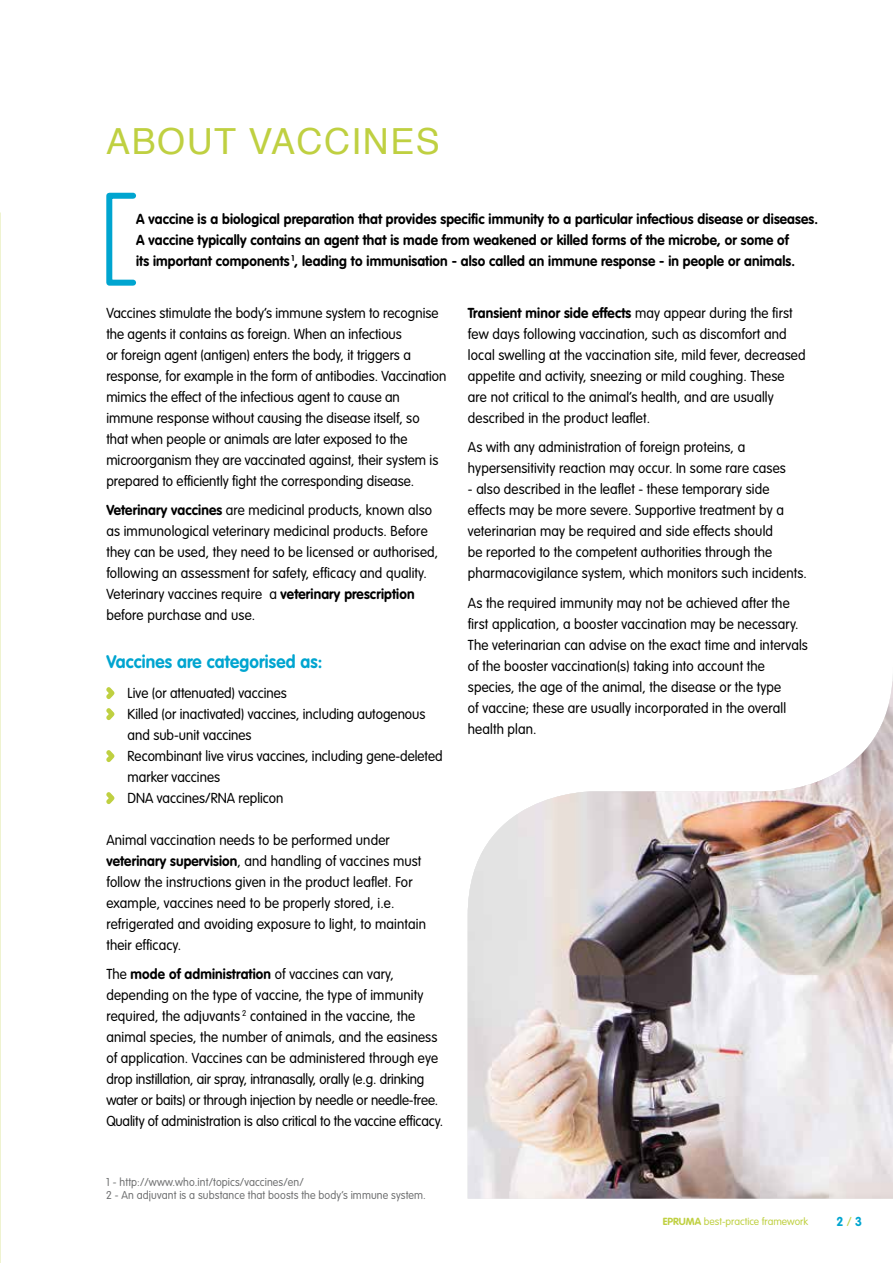
<style>
.page{position:relative;width:893px;height:1263px;background:#fff}
.page>*{position:absolute;margin:0;border:0;box-sizing:border-box;transform-origin:0 0}
.t1{font:36px "Helvetica";letter-spacing:.04em;color:#bfd041}
.t2{font:700 18px "VAG Rounded";letter-spacing:.01em;color:#00a5d0;scale:.95 1}
.t3{font:300 14.25px/21px "VAG Rounded";letter-spacing:.01em;color:#000;scale:.95 1}
.t4{font:700 14.25px/21px "VAG Rounded";letter-spacing:.01em;color:#000;scale:.95 1}
.t5{font:700 12.75px "VAG Rounded";color:#00a5d0;scale:.95 1}
.t6{font:300 11.25px/13.5px "VAG Rounded";letter-spacing:.01em;color:#707172;scale:.95 1}
.t7{font:300 10.2px "VAG Rounded";color:#bfd041}
.s1{font-weight:700}
.s2{font-weight:300;color:#bfd041}
</style>
<div class="page">
<div style="left:106px;top:193px;width:30px;height:93px;border:6px solid #00a5d0"></div>
<svg style="left:106px;top:687px;width:8px;height:12px"></svg>
<svg style="left:106px;top:708px;width:8px;height:12px"></svg>
<svg style="left:106px;top:750px;width:8px;height:12px"></svg>
<svg style="left:106px;top:792px;width:8px;height:12px"></svg>
<img style="left:468px;top:681px;width:425px;height:517px">
<h1 class="t1" style="left:106px;top:113px;width:335px">ABOUT VACCINES</h1>
<p class="t4" style="left:136px;top:208px;width:719px">A vaccine is a biological preparation that provides specific immunity to a particular infectious disease or diseases.<br>A vaccine typically contains an agent that is made from weakened or killed forms of the microbe, or some of<br>its important components <sup>1</sup>, leading to immunisation - also called an immune response - in people or animals.</p>
<p class="t3" style="left:106px;top:302px;width:359px">Vaccines stimulate the body’s immune system to recognise the agents it contains as foreign. When an infectious<br>or foreign agent (antigen) enters the body, it triggers a response, for example in the form of antibodies. Vaccination mimics the effect of the infectious agent to cause an immune response without causing the disease itself, so<br>that when people or animals are later exposed to the microorganism they are vaccinated against, their system is prepared to efficiently fight the corresponding disease.</p>
<p class="t3" style="left:106px;top:499px;width:351px"><span class="s1">Veterinary vaccines</span> are medicinal products, known also as immunological veterinary medicinal products. Before they can be used, they need to be licensed or authorised, following an assessment for safety, efficacy and quality.<br>Veterinary vaccines require a <span class="s1">veterinary prescription </span>before purchase and use.</p>
<p class="t2" style="left:106px;top:651px;width:229px">Vaccines are categorised as:</p>
<p class="t3" style="left:128px;top:682px;width:333px">Live (or attenuated) vaccines<br>Killed (or inactivated) vaccines, including autogenous and sub-unit vaccines<br>Recombinant live virus vaccines, including gene-deleted marker vaccines<br>DNA vaccines/RNA replicon</p>
<p class="t3" style="left:106px;top:829px;width:338px">Animal vaccination needs to be performed under <span class="s1">veterinary supervision</span>, and handling of vaccines must follow the instructions given in the product leaflet. For example, vaccines need to be properly stored, i.e. refrigerated and avoiding exposure to light, to maintain their efficacy.</p>
<p class="t3" style="left:106px;top:963px;width:356px">The <span class="s1">mode of administration</span> of vaccines can vary, depending on the type of vaccine, the type of immunity required, the adjuvants <sup>2</sup> contained in the vaccine, the animal species, the number of animals, and the easiness of application. Vaccines can be administered through eye drop instillation, air spray, intranasally, orally (e.g. drinking water or baits) or through injection by needle or needle-free.<br>Quality of administration is also critical to the vaccine efficacy.</p>
<p class="t3" style="left:468px;top:302px;width:357px"><span class="s1">Transient minor side effects</span> may appear during the first few days following vaccination, such as discomfort and local swelling at the vaccination site, mild fever, decreased appetite and activity, sneezing or mild coughing. These are not critical to the animal’s health, and are usually described in the product leaflet.</p>
<p class="t3" style="left:468px;top:436px;width:336px">As with any administration of foreign proteins, a hypersensitivity reaction may occur. In some rare cases</p>
<p class="t3" style="left:468px;top:478px;width:358px">- also described in the leaflet - these temporary side effects may be more severe. Supportive treatment by a veterinarian may be required and side effects should<br>be reported to the competent authorities through the pharmacovigilance system, which monitors such incidents.</p>
<p class="t3" style="left:468px;top:592px;width:359px">As the required immunity may not be achieved after the first application, a booster vaccination may be necessary.<br>The veterinarian can advise on the exact time and intervals of the booster vaccination(s) taking into account the species, the age of the animal, the disease or the type<br>of vaccine; these are usually incorporated in the overall health plan.</p>
<p class="t6" style="left:106px;top:1175px;width:338px">1 - http://www.who.int/topics/vaccines/en/<br>2 - An adjuvant is a substance that boosts the body’s immune system.</p>
<p class="t7" style="left:663px;top:1216px;width:147px"><span class="s1">EPRUMA</span> best-practice framework</p>
<p class="t5" style="left:836px;top:1214px;width:29px">2 <span class="s2">/</span> 3</p>
</div>
